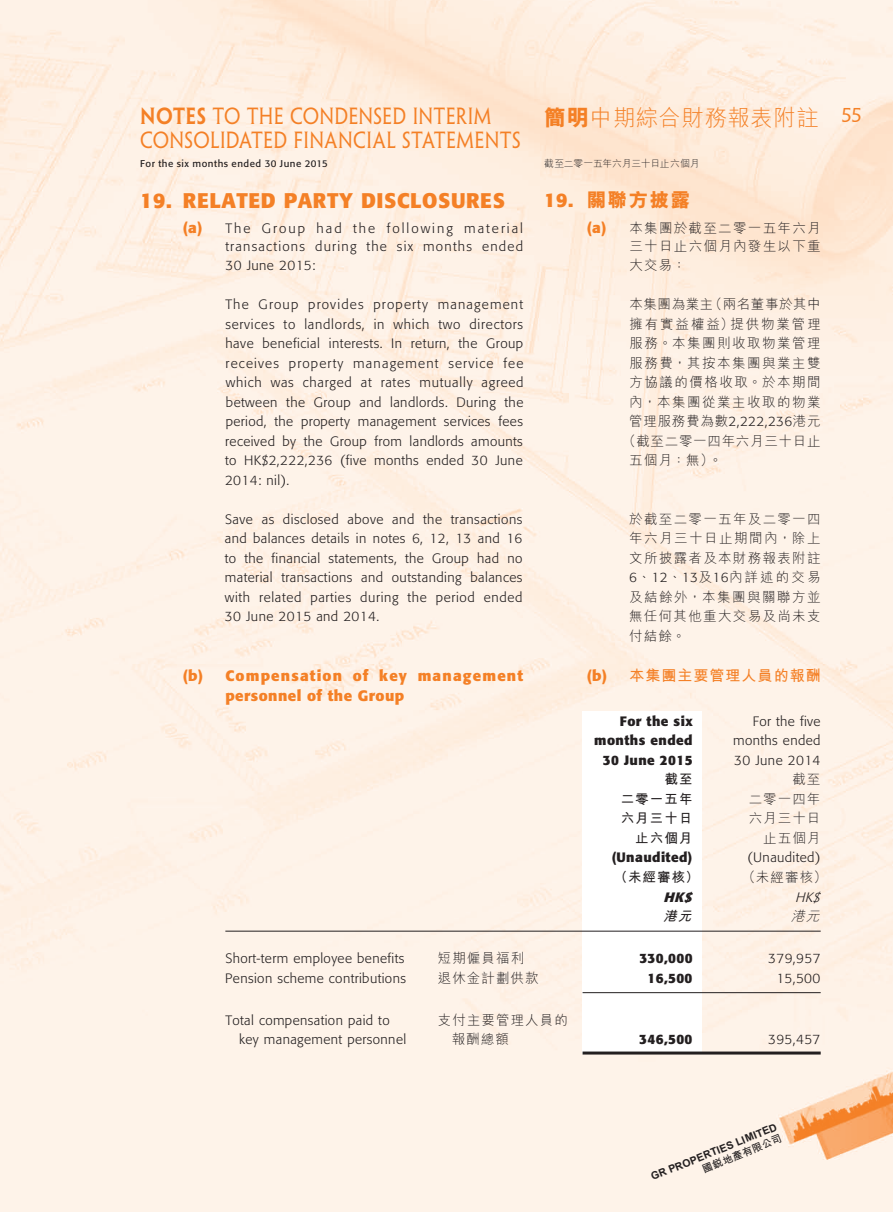
<style>
.page{position:relative;width:893px;height:1212px;background:#fff}
.page>*{position:absolute;margin:0;border:0;box-sizing:border-box;transform-origin:0 0}
.t1{font:300 22.5px "M Hei HK";letter-spacing:.03em;color:#f48026}
.t2{font:21px "Penumbra Half Serif Std";letter-spacing:.015em;color:#f48026;scale:.88 1}
.t3{font:700 21px "Formata";letter-spacing:.03em;color:#f48026}
.t4{font:800 19.5px "M Hei HK";letter-spacing:.08em;color:#f48026}
.t5{font:18px "Penumbra Half Serif Std";color:#f48026}
.t6{font:700 15px/19.5px "Formata";letter-spacing:.075em;color:#f48026}
.t7{font:700 15px "M Hei HK";letter-spacing:.07em;color:#f48026}
.t8{font:300 13.5px/19.5px "Formata";letter-spacing:.03em;color:#231f20;text-align:justify}
.t9{font:300 13.5px/19.5px "M Hei HK";letter-spacing:.1em;color:#231f20;text-align:right}
.t10{font:300 13.5px/18px "Formata";letter-spacing:.09em;color:#231f20;text-align:right}
.t11{font:700 13.5px "Formata";letter-spacing:.03em;color:#231f20}
.t12{font:300 13.5px "M Hei HK";letter-spacing:.055em;color:#231f20}
.t13{font:700 13.5px "M Hei HK";letter-spacing:.08em;color:#231f20}
.t14{font:300 13.5px "M Hei HK";letter-spacing:.08em;color:#231f20}
.t15{font:300 13.5px "M Hei HK";letter-spacing:.045em;color:#231f20}
.t16{font:300 13.5px "M Hei HK";letter-spacing:.14em;color:#231f20}
.t17{font:italic 700 13.5px "Formata";color:#231f20}
.t18{font:italic 300 13.5px "Formata";color:#231f20}
.t19{font:italic 700 13.5px "M Hei HK";color:#231f20}
.t20{font:italic 300 13.5px "M Hei HK";color:#231f20}
.t21{font:700 10.5px "Arial";color:#231f20}
.t22{font:700 10.5px "M Hei HK";color:#231f20}
.t23{font:9.75px "Formata";letter-spacing:.05em;color:#231f20}
.t24{font:300 9.75px "M Hei HK";letter-spacing:-.01em;color:#231f20}
.s1{font-weight:800}
.s2{font-family:"Penumbra Half Serif Std Se Bd"}
.s3{font-weight:700;font-size:15px;color:#f48026}
.s4{font-family:"Formata";font-weight:700}
.s5{font-family:"Formata";font-weight:700;font-size:15px;color:#f48026}
.s6{font-family:"Formata"}
</style>
<div class="page">
<img style="left:0;top:0;width:893px;height:1212px">
<div style="left:583px;top:711px;width:119px;height:342px;background:#fff"></div>
<hr style="left:225px;top:931px;width:596px;height:1px;background:#231f20">
<hr style="left:583px;top:992px;width:238px;height:1px;background:#231f20">
<hr style="left:583px;top:1051px;width:238px;height:3px;background:#231f20">
<h1 class="t1" style="left:544px;top:102px;width:276px"><span class="s1">簡明</span>中期綜合財務報表附註</h1>
<h2 class="t2" style="left:140px;top:103px;width:400px"><span class="s2">NOTES</span> TO THE CONDENSED INTERIM</h2>
<h3 class="t5" style="left:842px;top:105px;width:21px">55</h3>
<h2 class="t2" style="left:140px;top:127px;width:434px">CONSOLIDATED FINANCIAL STATEMENTS</h2>
<p class="t23" style="left:140px;top:158px;width:189px">For the six months ended 30 June 2015</p>
<p class="t24" style="left:544px;top:157px;width:157px">截至二零一五年六月三十日止六個月</p>
<h2 class="t3" style="left:140px;top:187px;width:366px">19. RELATED PARTY DISCLOSURES</h2>
<p class="t10" style="left:183px;top:219px;width:342px"><span class="s3">(a)</span> The Group had the following material transactions during the six months ended</p>
<p class="t8" style="left:225px;top:256px;width:92px">30 June 2015:</p>
<p class="t8" style="left:225px;top:295px;width:300px">The Group provides property management services to landlords, in which two directors have beneficial interests. In return, the Group receives property management service fee which was charged at rates mutually agreed between the Group and landlords. During the period, the property management services fees received by the Group from landlords amounts to HK$2,222,236 (five months ended 30 June 2014: nil).</p>
<p class="t8" style="left:225px;top:509px;width:299px">Save as disclosed above and the transactions and balances details in notes 6, 12, 13 and 16 to the financial statements, the Group had no material transactions and outstanding balances with related parties during the period ended 30 June 2015 and 2014.</p>
<h3 class="t4" style="left:544px;top:187px;width:148px"><span class="s4">19.</span> 關聯方披露</h3>
<p class="t9" style="left:587px;top:218px;width:235px;line-height:18.1px"><span class="s5">(a)</span> 本集團於截至二零一五年六月三十日止六個月內發生以下重</p>
<p class="t9" style="left:629px;top:255px;width:58px">大交易：</p>
<p class="t15" style="left:629px;top:295px;width:193px">本集團為業主（兩名董事於其中</p>
<p class="t16" style="left:629px;top:314px;width:193px">擁有實益權益）提供物業管理</p>
<p class="t9" style="left:629px;top:333px;width:193px">服務。本集團則收取物業管理</p>
<p class="t9" style="left:629px;top:353px;width:193px">服務費，其按本集團與業主雙</p>
<p class="t9" style="left:629px;top:372px;width:193px">方協議的價格收取。於本期間</p>
<p class="t9" style="left:629px;top:392px;width:193px">內，本集團從業主收取的物業</p>
<p class="t12" style="left:629px;top:412px;width:193px">管理服務費為數<span class="s6">2,222,236</span>港元</p>
<p class="t12" style="left:622px;top:431px;width:200px">（截至二零一四年六月三十日止</p>
<p class="t9" style="left:629px;top:450px;width:95px">五個月：無）。</p>
<p class="t9" style="left:629px;top:508px;width:193px;text-align:justify">於截至二零一五年及二零一四年六月三十日止期間內，除上文所披露者及本財務報表附註<span class="s6">6</span>、<span class="s6">12</span>、<span class="s6">13</span>及<span class="s6">16</span>內詳述的交易及結餘外，本集團與關聯方並無任何其他重大交易及尚未支付結餘。</p>
<p class="t7" style="left:587px;top:665px;width:235px"><span class="s6">(b)</span> 本集團主要管理人員的報酬</p>
<p class="t6" style="left:225px;top:666px;width:299px;text-indent:-43px">(b) Compensation of key management personnel of the Group</p>
<p class="t11" style="left:620px;top:713px;width:74px">For the six</p>
<p class="t8" style="left:753px;top:712px;width:69px">For the five</p>
<p class="t11" style="left:594px;top:732px;width:100px">months ended</p>
<p class="t8" style="left:733px;top:731px;width:89px">months ended</p>
<p class="t11" style="left:603px;top:752px;width:91px">30 June 2015</p>
<p class="t8" style="left:734px;top:751px;width:88px">30 June 2014</p>
<p class="t13" style="left:664px;top:770px;width:30px">截至</p>
<p class="t9" style="left:792px;top:769px;width:30px">截至</p>
<p class="t13" style="left:621px;top:789px;width:73px">二零一五年</p>
<p class="t9" style="left:749px;top:789px;width:73px">二零一四年</p>
<p class="t13" style="left:621px;top:809px;width:73px">六月三十日</p>
<p class="t9" style="left:749px;top:808px;width:73px">六月三十日</p>
<p class="t13" style="left:635px;top:828px;width:59px">止六個月</p>
<p class="t9" style="left:763px;top:828px;width:59px">止五個月</p>
<p class="t11" style="left:612px;top:849px;width:82px">(Unaudited)</p>
<p class="t8" style="left:747px;top:848px;width:74px">(Unaudited)</p>
<p class="t13" style="left:614px;top:867px;width:86px">（未經審核）</p>
<p class="t9" style="left:742px;top:867px;width:86px">（未經審核）</p>
<p class="t17" style="left:664px;top:888px;width:34px">HK$</p>
<p class="t18" style="left:795px;top:889px;width:30px">HK$</p>
<p class="t19" style="left:663px;top:906px;width:34px">港元</p>
<p class="t20" style="left:791px;top:906px;width:34px">港元</p>
<p class="t8" style="left:225px;top:949px;width:181px">Short-term employee benefits</p>
<p class="t9" style="left:438px;top:948px;width:88px">短期僱員福利</p>
<p class="t11" style="left:639px;top:950px;width:55px">330,000</p>
<p class="t8" style="left:768px;top:949px;width:54px">379,957</p>
<p class="t8" style="left:225px;top:968px;width:182px">Pension scheme contributions</p>
<p class="t14" style="left:438px;top:968px;width:102px">退休金計劃供款</p>
<p class="t11" style="left:647px;top:969px;width:46px">16,500</p>
<p class="t8" style="left:776px;top:968px;width:46px">15,500</p>
<p class="t8" style="left:225px;top:1010px;width:166px">Total compensation paid to</p>
<p class="t14" style="left:438px;top:1010px;width:132px">支付主要管理人員的</p>
<p class="t8" style="left:239px;top:1030px;width:169px">key management personnel</p>
<p class="t9" style="left:452px;top:1029px;width:59px">報酬總額</p>
<p class="t11" style="left:639px;top:1031px;width:55px">346,500</p>
<p class="t8" style="left:768px;top:1030px;width:54px">395,457</p>
<p class="t21" style="left:649px;top:1170px;width:136px;rotate:-22deg">GR PROPERTIES LIMITED</p>
<p class="t22" style="left:700px;top:1162px;width:86px;rotate:-22deg">國銳地產有限公司</p>
</div>
